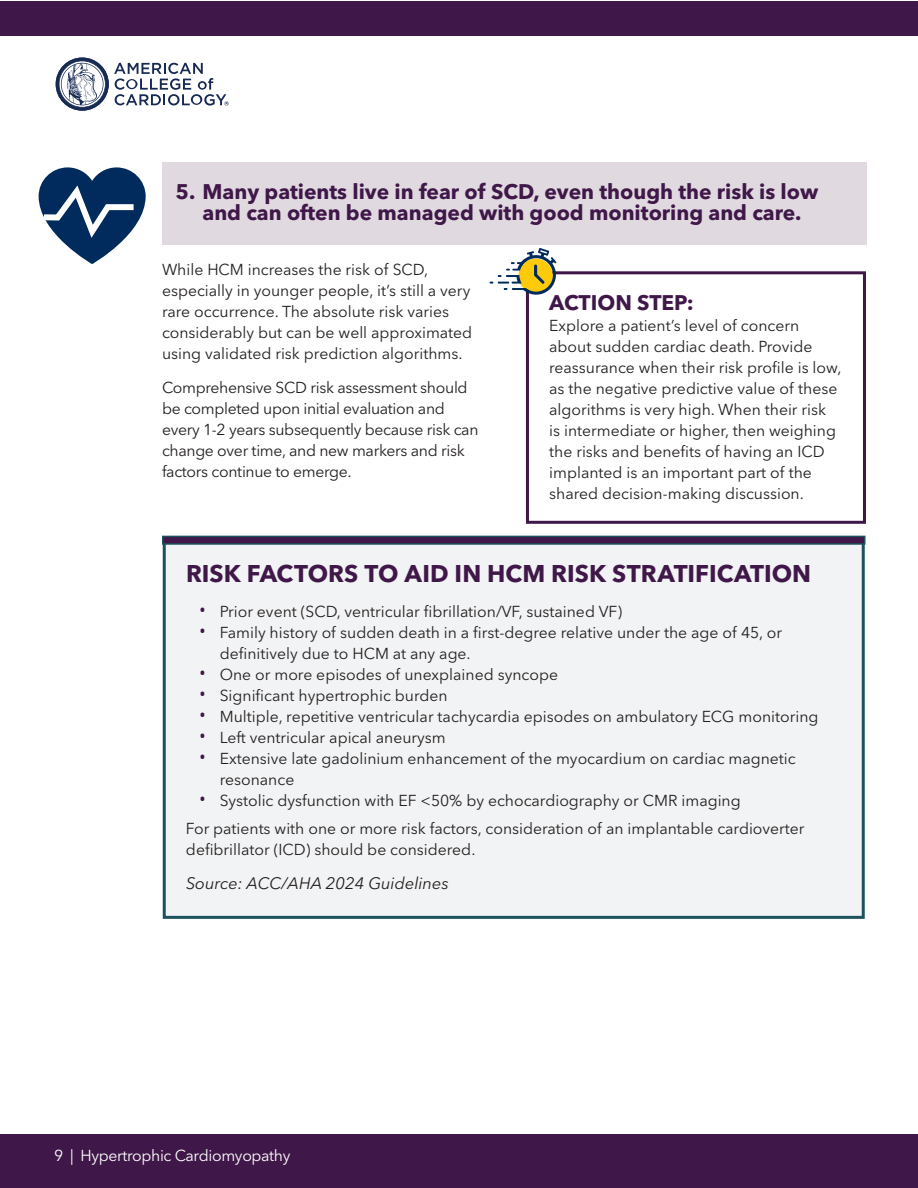
<style>
.page{position:relative;width:918px;height:1188px;background:#fff}
.page>*{position:absolute;margin:0;border:0;box-sizing:border-box;transform-origin:0 0}
.t1{font:700 24px "Avenir Next World";color:#401749}
.t2{font:700 21px/21px "Avenir Next World";color:#401749;text-align:center}
.t3{font:italic 16.5px "Avenir Next World";color:#231f20}
.t4{font:15.75px/21px "Avenir Next World";color:#231f20}
.t5{font:15.75px/21px "Avenir Next World";letter-spacing:-.02em;color:#231f20}
.t6{font:15.75px "Avenir Next World";letter-spacing:-.02em;color:#fff}
.s1{font-family:"Roboto Condensed";font-size:19.5px;color:#401749}
</style>
<div class="page">
<div style="left:0;top:1px;width:918px;height:35px;background:#401749"></div>
<svg style="left:54px;top:56px;width:56px;height:56px"></svg>
<svg style="left:56px;top:58px;width:173px;height:53px"></svg>
<div style="left:0;top:1134px;width:918px;height:54px;background:#401749"></div>
<div style="left:162px;top:163px;width:705px;height:82px;background:#e0dae0"></div>
<div style="left:164px;top:542px;width:699px;height:375px;background:#f2f3f4"></div>
<div style="left:163px;top:541px;width:702px;height:378px;border:3px solid #1c525b"></div>
<div style="left:162px;top:536px;width:704px;height:9px;background:#401749;border:2px solid #1c525b"></div>
<div style="left:526px;top:271px;width:340px;height:253px;border:3px solid #401749"></div>
<svg style="left:38px;top:167px;width:108px;height:97px"></svg>
<svg style="left:490px;top:248px;width:66px;height:47px"></svg>
<h2 class="t2" style="left:176px;top:181px;width:644px">5. Many patients live in fear of SCD, even though the risk is low and can often be managed with good monitoring and care.</h2>
<p class="t4" style="left:162px;top:259px;width:312px">While HCM increases the risk of SCD, especially in younger people, it’s still a very rare occurrence. The absolute risk varies considerably but can be well approximated using validated risk prediction algorithms.</p>
<p class="t5" style="left:162px;top:377px;width:318px">Comprehensive SCD risk assessment should be completed upon initial evaluation and every 1-2 years subsequently because risk can change over time, and new markers and risk factors continue to emerge.</p>
<h2 class="t2" style="left:549px;top:293px;width:146px">ACTION STEP:</h2>
<p class="t4" style="left:549px;top:316px;width:294px">Explore a patient’s level of concern about sudden cardiac death. Provide reassurance when their risk profile is low, as the negative predictive value of these algorithms is very high. When their risk<br>is intermediate or higher, then weighing the risks and benefits of having an ICD implanted is an important part of the shared decision-making discussion.</p>
<h1 class="t1" style="left:186px;top:560px;width:627px">RISK FACTORS TO AID IN HCM RISK STRATIFICATION</h1>
<p class="t4" style="left:200px;top:601px;width:424px"><span class="s1">•</span> Prior event (SCD, ventricular fibrillation/VF, sustained VF)</p>
<p class="t4" style="left:220px;top:622px;width:564px;text-indent:-20px"><span class="s1">•</span> Family history of sudden death in a first-degree relative under the age of 45, or definitively due to HCM at any age.</p>
<p class="t4" style="left:200px;top:664px;width:360px"><span class="s1">•</span> One or more episodes of unexplained syncope</p>
<p class="t4" style="left:200px;top:685px;width:250px"><span class="s1">•</span> Significant hypertrophic burden</p>
<p class="t4" style="left:200px;top:706px;width:620px"><span class="s1">•</span> Multiple, repetitive ventricular tachycardia episodes on ambulatory ECG monitoring</p>
<p class="t4" style="left:200px;top:727px;width:248px"><span class="s1">•</span> Left ventricular apical aneurysm</p>
<p class="t4" style="left:220px;top:748px;width:577px;text-indent:-20px"><span class="s1">•</span> Extensive late gadolinium enhancement of the myocardium on cardiac magnetic resonance</p>
<p class="t4" style="left:186px;top:787px;width:620px;line-height:27.8px;text-indent:14px"><span class="s1">•</span> Systolic dysfunction with EF &lt;50% by echocardiography or CMR imaging<br>For patients with one or more risk factors, consideration of an implantable cardioverter</p>
<p class="t4" style="left:186px;top:839px;width:291px">defibrillator (ICD) should be considered.</p>
<p class="t3" style="left:186px;top:870px;width:264px">Source: ACC/AHA 2024 Guidelines</p>
<p class="t6" style="left:54px;top:1143px;width:238px">9 | Hypertrophic Cardiomyopathy</p>
</div>
